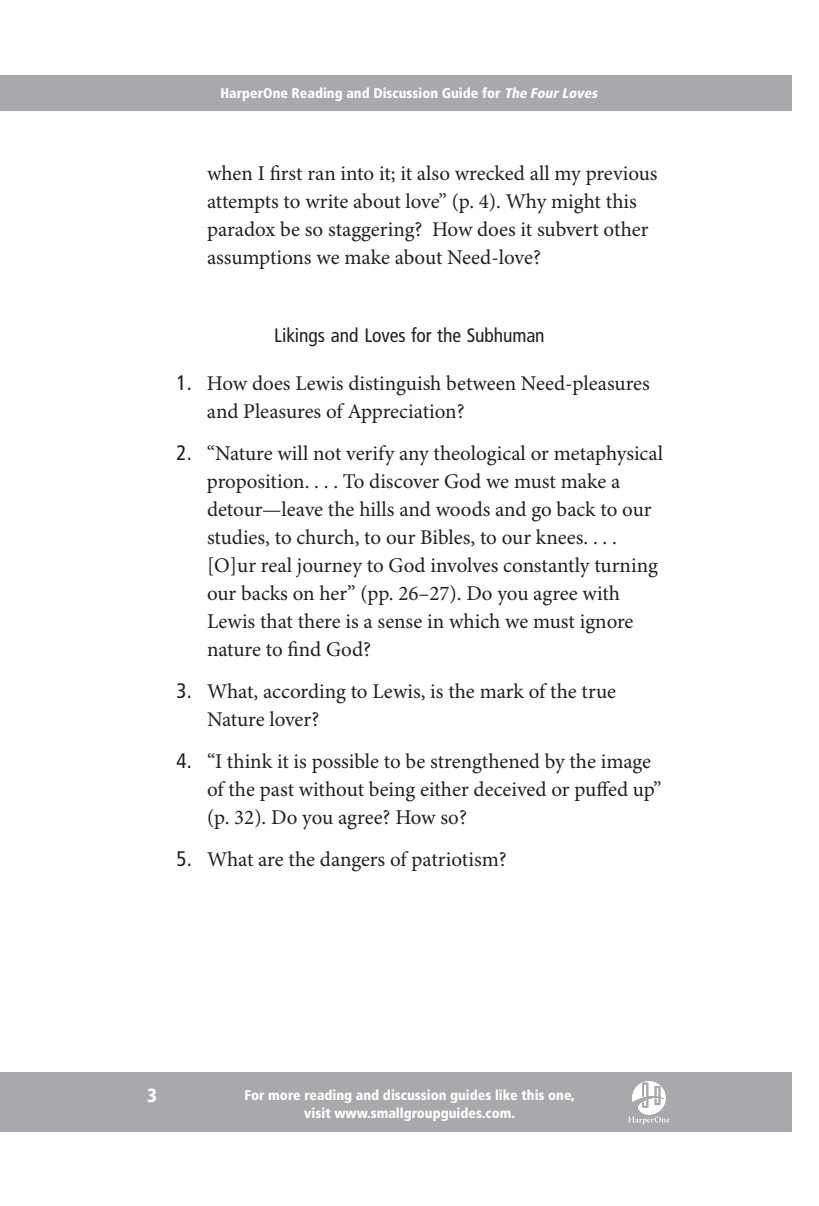
<style>
.page{position:relative;width:819px;height:1206px;background:#fff}
.page>*{position:absolute;margin:0;border:0;box-sizing:border-box;transform-origin:0 0}
.t1{font:21px/28px "Minion Pro";letter-spacing:-.005em;color:#231f20}
.t2{font:condensed 19.6px "Frutiger";letter-spacing:-.005em;color:#231f20}
.t3{font:900 condensed 19px "Frutiger";color:#fff}
.t4{font:900 condensed 14px/18px "Frutiger";color:#fff;text-align:center}
.s1{font-style:italic}
.s2{font-family:"Frutiger";font-stretch:condensed}
</style>
<div class="page">
<div style="left:0;top:1073px;width:27px;height:59px;background:#a8a9ad"></div>
<div style="left:27px;top:75px;width:765px;height:36px;background:#a8a9ad"></div>
<div style="left:0;top:75px;width:27px;height:36px;background:#a8a9ad"></div>
<div style="left:27px;top:1073px;width:765px;height:59px;background:#a8a9ad"></div>
<svg style="left:628px;top:1117px;width:42px;height:8px"></svg>
<img style="left:632px;top:1081px;width:34px;height:34px">
<p class="t4" style="left:220px;top:84px;width:381px">HarperOne Reading and Discussion Guide for <span class="s1">The FourLoves</span></p>
<p class="t1" style="left:207px;top:160px;width:452px">when I first ran into it; it also wrecked all my previous attempts to write about love” (p. 4). Why might this paradox be so staggering? How does it subvert other assumptions we make about Need-love?</p>
<p class="t2" style="left:274px;top:324px;width:272px">Likings and Loves for the Subhuman</p>
<p class="t1" style="left:207px;top:370px;width:444px;text-indent:-30px"><span class="s2">1.</span> How does Lewis distinguish between Need-pleasures and Pleasures of Appreciation?</p>
<p class="t1" style="left:207px;top:440px;width:458px;text-indent:-30px"><span class="s2">2.</span> “Nature will not verify any theological or metaphysical proposition. . . . To discover God we must make a detour—leave the hills and woods and go back to our studies, to church, to our Bibles, to our knees. . . . [O]ur real journey to God involves constantly turning our backs on her” (pp. 26–27). Do you agree with Lewis that there is a sense in which we must ignore nature to find God?</p>
<p class="t1" style="left:207px;top:678px;width:411px;text-indent:-30px"><span class="s2">3.</span> What, according to Lewis, is the mark of the true<br>Nature lover?</p>
<p class="t1" style="left:207px;top:748px;width:456px;text-indent:-30px"><span class="s2">4.</span> “I think it is possible to be strengthened by the image of the past without being either deceived or puffed up” (p. 32). Do you agree? How so?</p>
<p class="t1" style="left:177px;top:846px;width:332px"><span class="s2">5.</span> What are the dangers of patriotism?</p>
<p class="t3" style="left:147px;top:1084px;width:11px">3</p>
<p class="t4" style="left:245px;top:1086px;width:332px">For more reading and discussion guides like this one, visit www.smallgroupguides.com.</p>
</div>
